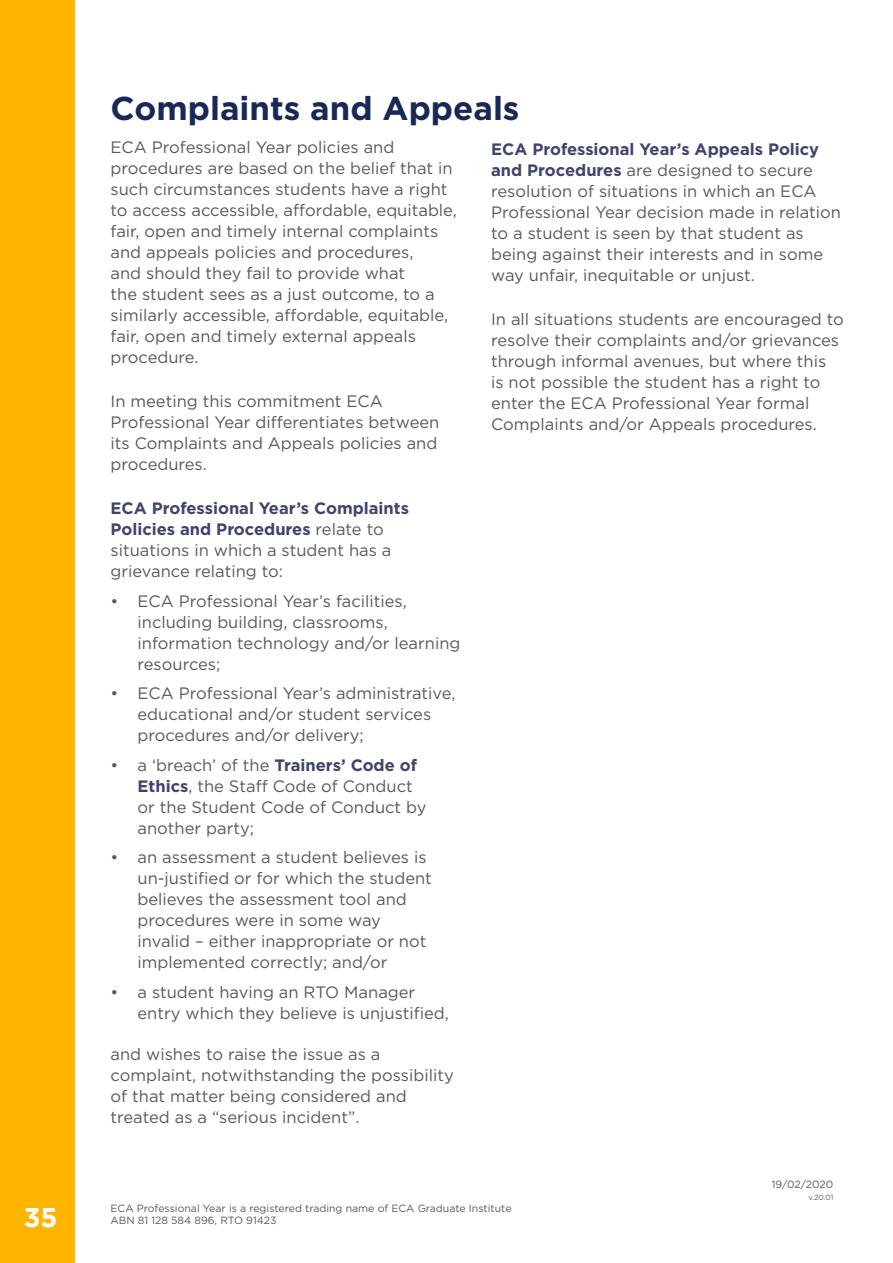
<style>
.page{position:relative;width:893px;height:1263px;background:#fff}
.page>*{position:absolute;margin:0;border:0;box-sizing:border-box;transform-origin:0 0}
.t1{font:700 33px "Gotham";color:#182958}
.t2{font:700 27px "Gotham";color:#fff}
.t3{font:16.5px/21px "Gotham";color:#58595b}
.t4{font:10.5px/12px "Gotham";color:#58595b}
.t5{font:7.5px "Gotham";color:#58595b}
.s1{font-weight:700;color:#3e446d}
</style>
<div class="page">
<div style="left:0;top:0;width:74px;height:1263px;background:#ffb500"></div>
<h2 class="t2" style="left:24px;top:1202px;width:35px">35</h2>
<h1 class="t1" style="left:111px;top:89px;width:410px">Complaints and Appeals</h1>
<p class="t3" style="left:491px;top:138px;width:351px"><span class="s1">ECA Professional Year’s Appeals Policy and Procedures</span> are designed to secure resolution of situations in which an ECA Professional Year decision made in relation to a student is seen by that student as being against their interests and in some way unfair, inequitable or unjust.</p>
<p class="t3" style="left:491px;top:309px;width:354px">In all situations students are encouraged to resolve their complaints and/or grievances through informal avenues, but where this<br>is not possible the student has a right to enter the ECA Professional Year formal Complaints and/or Appeals procedures.</p>
<p class="t3" style="left:111px;top:136px;width:348px">ECA Professional Year policies and procedures are based on the belief that in such circumstances students have a right to access accessible, affordable, equitable, fair, open and timely internal complaints and appeals policies and procedures,<br>and should they fail to provide what<br>the student sees as a just outcome, to a similarly accessible, affordable, equitable, fair, open and timely external appeals procedure.</p>
<p class="t3" style="left:111px;top:390px;width:330px">In meeting this commitment ECA<br>Professional Year differentiates between its Complaints and Appeals policies and procedures.</p>
<p class="t3" style="left:111px;top:497px;width:300px"><span class="s1">ECA Professional Year’s Complaints<br>Policies and Procedures</span> relate to situations in which a student has a grievance relating to:</p>
<p class="t3" style="left:138px;top:590px;width:324px;text-indent:-27px">• ECA Professional Year’s facilities, including building, classrooms, information technology and/or learning resources;</p>
<p class="t3" style="left:138px;top:682px;width:319px;text-indent:-27px">• ECA Professional Year’s administrative, educational and/or student services procedures and/or delivery;</p>
<p class="t3" style="left:138px;top:754px;width:290px;text-indent:-27px">• a ‘breach’ of the <span class="s1">Trainers’ Code of<br>Ethics</span>, the Staff Code of Conduct or the Student Code of Conduct by another party;</p>
<p class="t3" style="left:138px;top:846px;width:296px;text-indent:-27px">• an assessment a student believes is un-justified or for which the student believes the assessment tool and procedures were in some way invalid – either inappropriate or not implemented correctly; and/or</p>
<p class="t3" style="left:138px;top:981px;width:313px;text-indent:-27px">• a student having an RTO Manager entry which they believe is unjustified,</p>
<p class="t3" style="left:111px;top:1043px;width:345px">and wishes to raise the issue as a complaint, notwithstanding the possibility of that matter being considered and treated as a “serious incident”.</p>
<p class="t4" style="left:111px;top:1202px;width:402px">ECA Professional Year is a registered trading name of ECA Graduate Institute<br>ABN 81 128 584 896, RTO 91423</p>
<p class="t4" style="left:772px;top:1178px;width:63px">19/02/2020</p>
<p class="t5" style="left:808px;top:1192px;width:27px">v.20.01</p>
</div>
